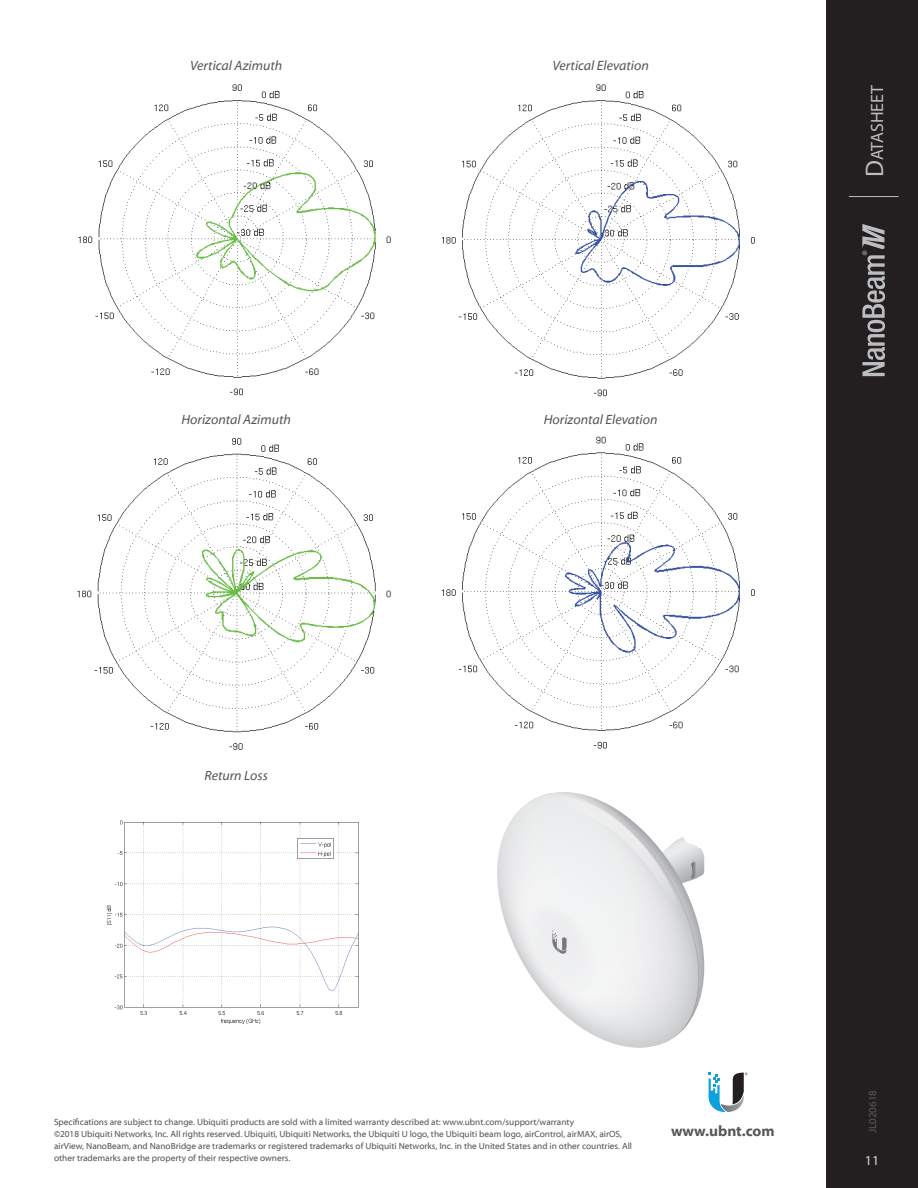
<style>
.page{position:relative;width:918px;height:1188px;background:#fff}
.page>*{position:absolute;margin:0;border:0;box-sizing:border-box;transform-origin:0 0}
.t1{font:17.85px "Myriad Pro";color:#bcbdc0}
.Website{font:700 15px "Myriad Web Pro";color:#57585a}
.Caption_Text{font:italic 13.5px "Myriad Web Pro";color:#57585a}
.t2{font:13.5px "Myriad Web Pro";color:#d1d2d4}
.Datacode{font:10.5px "Myriad Web Pro";color:#57585a}
.Copyright_Text{font:9px/12px "Myriad Web Pro";color:#57585a}
.s1{font-size:25.5px}
</style>
<div class="page">
<div style="left:826px;top:0;width:92px;height:1188px;background:#231f20"></div>
<hr style="left:849px;top:196px;width:50px;height:1px;background:#bcbdc0">
<svg style="left:862px;top:224px;width:23px;height:152px"></svg>
<svg style="left:709px;top:1073px;width:39px;height:39px"></svg>
<img style="left:78px;top:84px;width:313px;height:312px">
<img style="left:442px;top:84px;width:313px;height:313px">
<img style="left:77px;top:438px;width:314px;height:312px">
<img style="left:441px;top:436px;width:314px;height:313px">
<img style="left:106px;top:820px;width:253px;height:204px">
<svg style="left:497px;top:792px;width:176px;height:256px"></svg>
<svg style="left:522px;top:793px;width:182px;height:245px"></svg>
<p class="Caption_Text" style="left:190px;top:58px;width:94px">Vertical Azimuth</p>
<p class="Caption_Text" style="left:553px;top:58px;width:98px">Vertical Elevation</p>
<p class="Caption_Text" style="left:182px;top:412px;width:111px">Horizontal Azimuth</p>
<p class="Caption_Text" style="left:544px;top:412px;width:115px">Horizontal Elevation</p>
<h1 class="t1" style="left:866px;top:177px;width:94px;rotate:-90deg"><span class="s1">D</span>atasheet</h1>
<p class="Caption_Text" style="left:204px;top:768px;width:65px">Return Loss</p>
<p class="Copyright_Text" style="left:54px;top:1116px;width:580px">Specifications are subject to change. Ubiquiti products are sold with a limited warranty described at: www.ubnt.com/support/warranty<br>©2018 Ubiquiti Networks, Inc. All rights reserved. Ubiquiti, Ubiquiti Networks, the Ubiquiti U logo, the Ubiquiti beam logo, airControl, airMAX, airOS, airView, NanoBeam, and NanoBridge are trademarks or registered trademarks of Ubiquiti Networks, Inc. in the United States and in other countries. All other trademarks are the property of their respective owners.</p>
<p class="Website" style="left:671px;top:1122px;width:105px">www.ubnt.com</p>
<p class="Datacode" style="left:867px;top:1133px;width:44px;rotate:-90deg">JL020618</p>
<h3 class="t2" style="left:865px;top:1153px;width:16px">11</h3>
</div>
